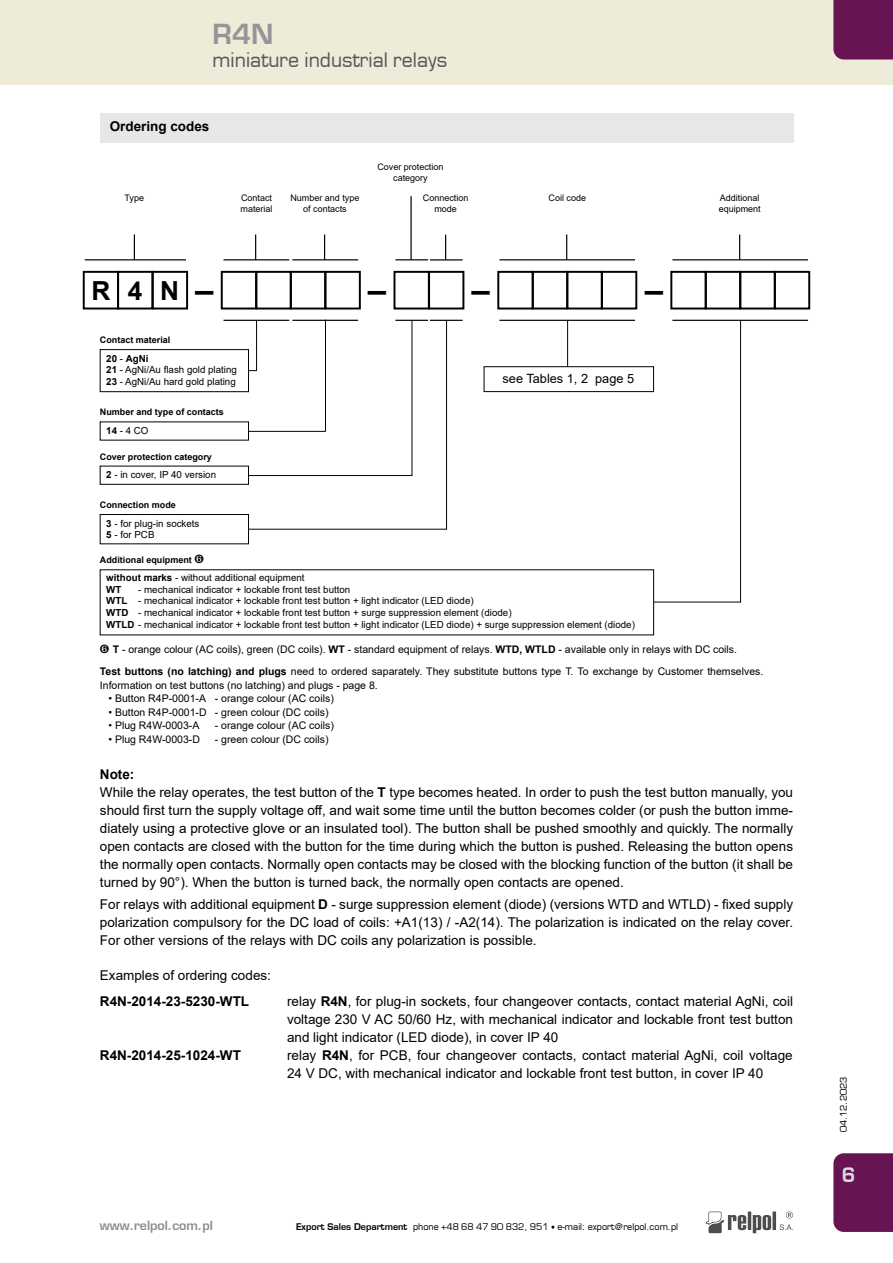
<style>
.page{position:relative;width:893px;height:1263px;background:#fff}
.page>*{position:absolute;margin:0;border:0;box-sizing:border-box;transform-origin:0 0}
.t1{font:700 27px "Euromode";color:#939598}
.t2{font:700 26.25px "Arial";color:#000}
.t3{font:700 26.25px "Arial";color:#000;scale:.7 1}
.t4{font:19.5px "Euromode";color:#58595b}
.t5{font:700 19.5px "Euromode";color:#dcddde}
.t6{font:13.5px/18px "Arial";color:#000}
.t7{font:700 13.5px "Arial";color:#000}
.t8{font:12.75px "Arial";color:#000}
.t9{font:700 12.45px "Euromode";color:#8a8c8e}
.t10{font:10.5px/22px "Arial";color:#000}
.t11{font:9.75px/11.7px "Arial";color:#000}
.t12{font:9px/10.8px "Arial";color:#000;text-align:center}
.t13{font:700 9px "Arial";color:#000}
.t14{font:9px "Euromode";color:#000}
.s1{font-weight:700}
.s2{font-size:7.5px}
</style>
<div class="page">
<svg style="left:706px;top:1211px;width:87px;height:22px"></svg>
<div style="left:0;top:0;width:893px;height:85px;background:#eeebd9"></div>
<div style="left:833px;top:1153px;width:60px;height:79px;background:#681453"></div>
<div style="left:833px;top:0;width:60px;height:60px;background:#681453"></div>
<hr style="left:219px;top:370px;width:38px;height:1px;background:#000">
<hr style="left:602px;top:602px;width:139px;height:1px;background:#000">
<hr style="left:740px;top:320px;width:1px;height:282px;background:#000">
<hr style="left:412px;top:321px;width:1px;height:155px;background:#000">
<hr style="left:446px;top:321px;width:1px;height:208px;background:#000">
<hr style="left:176px;top:475px;width:236px;height:1px;background:#000">
<hr style="left:185px;top:529px;width:262px;height:1px;background:#000">
<div style="left:393px;top:271px;width:37px;height:38px;border:2px solid #000"></div>
<div style="left:428px;top:271px;width:36px;height:38px;border:2px solid #000"></div>
<div style="left:290px;top:271px;width:36px;height:38px;border:2px solid #000"></div>
<div style="left:324px;top:271px;width:37px;height:38px;border:2px solid #000"></div>
<hr style="left:85px;top:259px;width:101px;height:1px;background:#000">
<svg style="left:134px;top:234px;width:1px;height:25px"></svg>
<hr style="left:292px;top:259px;width:66px;height:1px;background:#000">
<svg style="left:324px;top:234px;width:1px;height:25px"></svg>
<hr style="left:395px;top:259px;width:33px;height:1px;background:#000">
<hr style="left:410px;top:196px;width:2px;height:64px;background:#000">
<hr style="left:430px;top:259px;width:33px;height:1px;background:#000">
<svg style="left:445px;top:235px;width:1px;height:24px"></svg>
<hr style="left:499px;top:259px;width:136px;height:1px;background:#000">
<svg style="left:566px;top:234px;width:1px;height:25px"></svg>
<hr style="left:292px;top:320px;width:66px;height:1px;background:#000">
<hr style="left:325px;top:320px;width:1px;height:112px;background:#000">
<hr style="left:395px;top:320px;width:33px;height:1px;background:#000">
<hr style="left:430px;top:320px;width:33px;height:1px;background:#000">
<hr style="left:499px;top:320px;width:136px;height:1px;background:#000">
<hr style="left:567px;top:320px;width:1px;height:47px;background:#000">
<div style="left:221px;top:271px;width:36px;height:38px;border:2px solid #000"></div>
<div style="left:255px;top:271px;width:37px;height:38px;border:2px solid #000"></div>
<hr style="left:223px;top:259px;width:66px;height:1px;background:#000">
<svg style="left:255px;top:234px;width:1px;height:25px"></svg>
<hr style="left:223px;top:320px;width:66px;height:1px;background:#000">
<hr style="left:256px;top:320px;width:1px;height:51px;background:#000">
<hr style="left:212px;top:431px;width:113px;height:1px;background:#000">
<div style="left:532px;top:271px;width:36px;height:38px;border:2px solid #000"></div>
<div style="left:566px;top:271px;width:37px;height:38px;border:2px solid #000"></div>
<div style="left:497px;top:271px;width:37px;height:38px;border:2px solid #000"></div>
<div style="left:601px;top:271px;width:36px;height:38px;border:2px solid #000"></div>
<div style="left:117px;top:271px;width:36px;height:38px;border:2px solid #000"></div>
<div style="left:152px;top:271px;width:36px;height:38px;border:2px solid #000"></div>
<hr style="left:672px;top:259px;width:136px;height:1px;background:#000">
<svg style="left:739px;top:234px;width:1px;height:25px"></svg>
<hr style="left:672px;top:320px;width:136px;height:1px;background:#000">
<div style="left:705px;top:271px;width:36px;height:38px;border:2px solid #000"></div>
<div style="left:739px;top:271px;width:37px;height:38px;border:2px solid #000"></div>
<div style="left:670px;top:271px;width:37px;height:38px;border:2px solid #000"></div>
<div style="left:774px;top:271px;width:36px;height:38px;border:2px solid #000"></div>
<div style="left:484px;top:366px;width:170px;height:26px;border:1px solid #000"></div>
<div style="left:100px;top:113px;width:693px;height:29px;background:#e6e7e8"></div>
<div style="left:100px;top:422px;width:148px;height:18px;background:#fff"></div>
<div style="left:100px;top:514px;width:148px;height:30px;background:#fff"></div>
<div style="left:100px;top:514px;width:149px;height:30px;border:1px solid #000"></div>
<div style="left:100px;top:466px;width:148px;height:18px;background:#fff"></div>
<div style="left:100px;top:570px;width:554px;height:65px;background:#fff"></div>
<div style="left:100px;top:350px;width:148px;height:42px;background:#fff"></div>
<div style="left:100px;top:349px;width:149px;height:43px;border:1px solid #000"></div>
<div style="left:83px;top:271px;width:36px;height:38px;border:2px solid #000"></div>
<h1 class="t1" style="left:213px;top:18px;width:62px">R4N</h1>
<h3 class="t4" style="left:213px;top:48px;width:236px">miniature industrial relays</h3>
<p class="t7" style="left:110px;top:117px;width:101px">Ordering codes</p>
<p class="t12" style="left:125px;top:192px;width:21px">Type</p>
<p class="t12" style="left:241px;top:192px;width:34px;text-align:left">Contact material</p>
<p class="t12" style="left:290px;top:192px;width:71px">Number and type of contacts</p>
<p class="t12" style="left:377px;top:162px;width:68px">Cover protection category</p>
<p class="t12" style="left:423px;top:192px;width:47px">Connection mode</p>
<p class="t12" style="left:549px;top:192px;width:39px">Coil code</p>
<h2 class="t2" style="left:91px;top:272px;width:20px">R</h2>
<h2 class="t2" style="left:128px;top:272px;width:87px">4N—</h2>
<h2 class="t3" style="left:368px;top:272px;width:28px">—</h2>
<h2 class="t3" style="left:472px;top:272px;width:28px">—</h2>
<h2 class="t3" style="left:645px;top:272px;width:28px">—</h2>
<p class="t13" style="left:100px;top:334px;width:72px">Contact material</p>
<p class="t11" style="left:106px;top:352px;width:132px"><span class="s1">20</span> - <span class="s1">AgNi<br>21</span> - AgNi/Au flash gold plating<br><span class="s1">23</span> - AgNi/Au hard gold plating</p>
<p class="t13" style="left:100px;top:406px;width:126px">Number and type of contacts</p>
<p class="t11" style="left:106px;top:425px;width:44px"><span class="s1">14</span> - 4 CO</p>
<p class="t13" style="left:100px;top:450px;width:114px">Cover protection category</p>
<p class="t11" style="left:106px;top:469px;width:111px"><span class="s1">2</span> - in cover, IP 40 version</p>
<p class="t13" style="left:100px;top:499px;width:78px">Connection mode</p>
<p class="t11" style="left:106px;top:517px;width:95px"><span class="s1">3</span> - for plug-in sockets<br><span class="s1">5</span> - for PCB</p>
<p class="t8" style="left:503px;top:370px;width:133px">see Tables 1, 2 page 5</p>
<p class="t12" style="left:719px;top:192px;width:44px;text-align:left">Additional equipment</p>
<p class="t13" style="left:100px;top:554px;width:94px">Additional equipment</p>
<p class="t11" style="left:106px;top:572px;width:200px"><span class="s1">without marks</span> - without additional equipment<br><span class="s1">WT</span></p>
<p class="t11" style="left:106px;top:583px;width:530px;text-indent:32px">- mechanical indicator + lockable front test button<br><span class="s1">WTL</span> - mechanical indicator + lockable front test button + light indicator (LED diode)<br><span class="s1">WTD</span> - mechanical indicator + lockable front test button + surge suppression element (diode)<br><span class="s1">WTLD</span> - mechanical indicator + lockable front test button + light indicator (LED diode) + surge suppression element (diode)</p>
<p class="t10" style="left:100px;top:639px;width:665px;text-indent:13px"><span class="s1">T</span> - orange colour (AC coils), green (DC coils). <span class="s1">WT</span> - standard equipment of relays. <span class="s1">WTD, WTLD</span> - available only in relays with DC coils.<br><span class="s1">Test buttons (no latching) and plugs</span> need to ordered saparately. They substitute buttons type T. To exchange by Customer themselves.</p>
<p class="t10" style="left:100px;top:674px;width:279px">Information on test buttons (no latching) and plugs - page 8.</p>
<p class="t10" style="left:108px;top:688px;width:227px">• Button R4P-0001-A - orange colour (AC coils)</p>
<p class="t10" style="left:108px;top:701px;width:222px">• Button R4P-0001-D - green colour (DC coils)</p>
<p class="t10" style="left:108px;top:715px;width:93px">• Plug R4W-0003-A</p>
<p class="t10" style="left:215px;top:715px;width:121px">- orange colour (AC coils)</p>
<p class="t10" style="left:108px;top:728px;width:93px">• Plug R4W-0003-D</p>
<p class="t10" style="left:215px;top:728px;width:115px">- green colour (DC coils)</p>
<p class="t6" style="left:100px;top:765px;width:695px"><span class="s1">Note:<br></span>While the relay operates, the test button of the <span class="s1">T</span> type becomes heated. In order to push the test button manually, you should first turn the supply voltage off, and wait some time until the button becomes colder (or push the button imme&shy;diately using a protective glove or an insulated tool). The button shall be pushed smoothly and quickly. The normally open contacts are closed with the button for the time during which the button is pushed. Releasing the button opens the normally open contacts. Normally open contacts may be closed with the blocking function of the button (it shall be turned by 90°). When the button is turned back, the normally open contacts are opened.</p>
<p class="t6" style="left:100px;top:895px;width:695px;text-align:justify">For relays with additional equipment <span class="s1">D</span> - surge suppression element (diode) (versions WTD and WTLD) - fixed supply polarization compulsory for the DC load of coils: +A1(13) / -A2(14). The polarization is indicated on the relay cover.<br>For other versions of the relays with DC coils any polarization is possible.</p>
<p class="t6" style="left:100px;top:966px;width:173px">Examples of ordering codes:</p>
<p class="t7" style="left:100px;top:992px;width:151px">R4N-2014-23-5230-WTL</p>
<p class="t6" style="left:287px;top:992px;width:508px;text-align:justify">relay <span class="s1">R4N</span>, for plug-in sockets, four changeover contacts, contact material AgNi, coil voltage 230 V AC 50/60 Hz, with mechanical indicator and lockable front test button and light indicator (LED diode), in cover IP 40</p>
<p class="t7" style="left:100px;top:1046px;width:143px">R4N-2014-25-1024-WT</p>
<p class="t6" style="left:287px;top:1046px;width:507px">relay <span class="s1">R4N</span>, for PCB, four changeover contacts, contact material AgNi, coil voltage<br>24 V DC, with mechanical indicator and lockable front test button, in cover IP 40</p>
<p class="t9" style="left:100px;top:1218px;width:114px">www.relpol.com.pl</p>
<p class="t14" style="left:296px;top:1221px;width:384px"><span class="s1">Export Sales Department</span> phone +48 68 47 90 832, 951 <span class="s2">•</span> e-mail: export@relpol.com.pl</p>
<p class="t14" style="left:838px;top:1132px;width:57px;rotate:-90deg">04.12.2023</p>
<h3 class="t5" style="left:842px;top:1163px;width:15px">6</h3>
</div>
